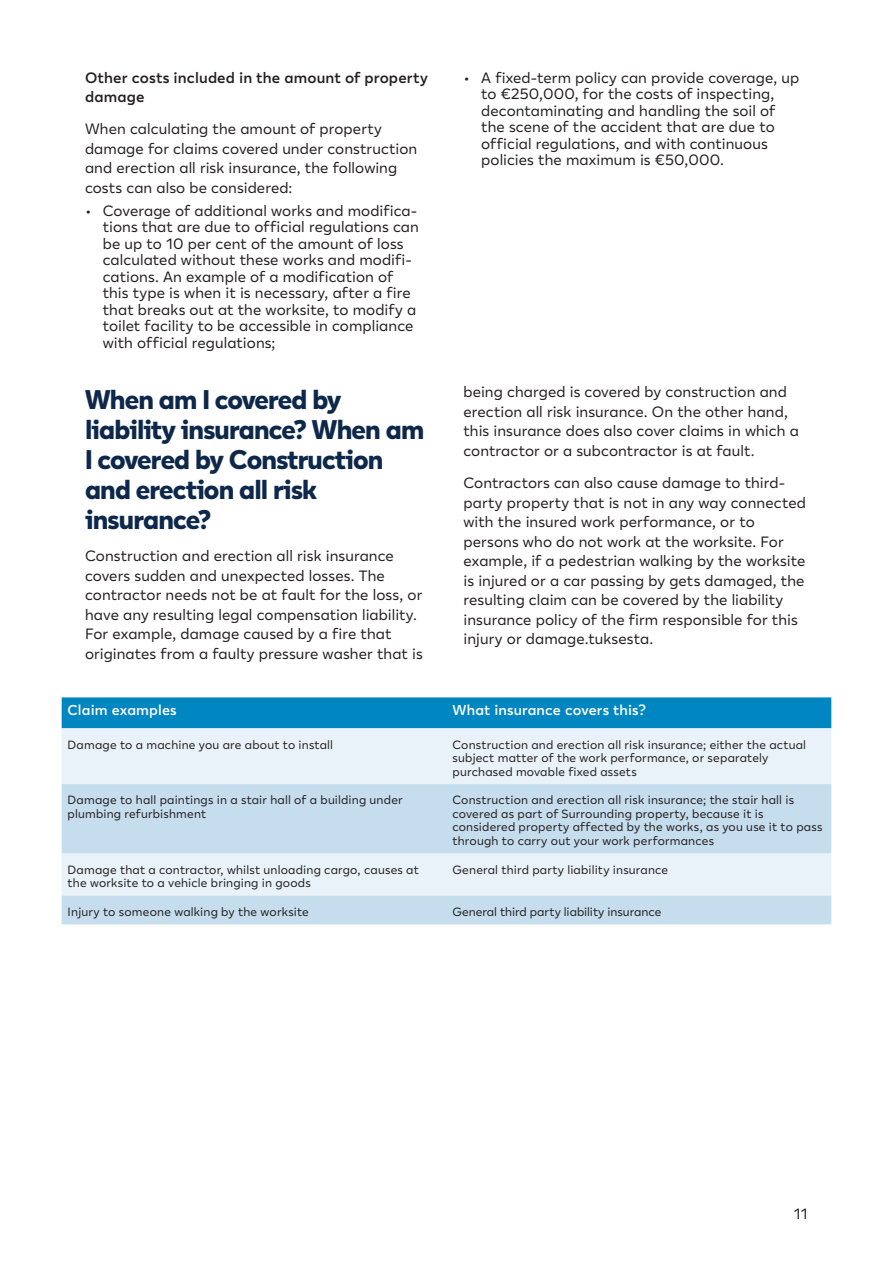
<style>
.page{position:relative;width:893px;height:1263px;background:#fff}
.page>*{position:absolute;margin:0;border:0;box-sizing:border-box;transform-origin:0 0}
.H2_Otsikot{font:800 27px/30px "Lahi Tapiola Sans";letter-spacing:-.03em;color:#0d284b}
.Leipis{font:15px/19.5px "Lahi Tapiola Sans";letter-spacing:.005em;color:#231f20}
.H4_Alaotsikko{font:600 15px/19.5px "Lahi Tapiola Sans";letter-spacing:.01em;color:#231f20}
.LAATIKKO_Otsikko{font:600 14.25px "Lahi Tapiola Sans";letter-spacing:.01em;color:#fff}
.LAATIKKO_Leipis{font:12px/13.5px "Lahi Tapiola Sans";letter-spacing:.015em;color:#231f20}
</style>
<div class="page">
<div style="left:62px;top:697px;width:769px;height:31px;background:#0086c0"></div>
<div style="left:62px;top:728px;width:769px;height:56px;background:#e9f2f9"></div>
<svg style="left:62px;top:784px;width:769px;height:140px;background:#d0e3f1"></svg>
<h4 class="H4_Alaotsikko" style="left:85px;top:67px;width:344px">Other costs included in the amount of property damage</h4>
<p class="Leipis" style="left:85px;top:119px;width:334px">When calculating the amount of property damage for claims covered under construction and erection all risk insurance, the following costs can also be considered:</p>
<p class="Leipis" style="left:103px;top:201px;width:318px;line-height:16.5px;text-indent:-18px">• Coverage of additional works and modifica&shy;tions that are due to official regulations can be up to 10 per cent of the amount of loss calculated without these works and modifi&shy;cations. An example of a modification of this type is when it is necessary, after a fire that breaks out at the worksite, to modify a toilet facility to be accessible in compliance with official regulations;</p>
<h2 class="H2_Otsikot" style="left:85px;top:382px;width:341px">When am I covered by liability insurance? When am<br>I covered by Construction and erection all risk insurance?</h2>
<p class="Leipis" style="left:85px;top:545px;width:339px">Construction and erection all risk insurance covers sudden and unexpected losses. The contractor needs not be at fault for the loss, or have any resulting legal compensation liability.<br>For example, damage caused by a fire that originates from a faulty pressure washer that is</p>
<p class="Leipis" style="left:481px;top:68px;width:320px;line-height:16.5px;text-indent:-18px">• A fixed-term policy can provide coverage, up to €250,000, for the costs of inspecting, decontaminating and handling the soil of the scene of the accident that are due to official regulations, and with continuous policies the maximum is €50,000.</p>
<p class="Leipis" style="left:463px;top:381px;width:337px">being charged is covered by construction and erection all risk insurance. On the other hand, this insurance does also cover claims in which a contractor or a subcontractor is at fault.</p>
<p class="Leipis" style="left:463px;top:472px;width:344px">Contractors can also cause damage to third&shy;party property that is not in any way connected with the insured work performance, or to persons who do not work at the worksite. For example, if a pedestrian walking by the worksite is injured or a car passing by gets damaged, the resulting claim can be covered by the liability insurance policy of the firm responsible for this injury or damage.tuksesta.</p>
<p class="LAATIKKO_Otsikko" style="left:68px;top:700px;width:110px">Claim examples</p>
<p class="LAATIKKO_Otsikko" style="left:452px;top:700px;width:195px">What insurance covers this?</p>
<p class="LAATIKKO_Leipis" style="left:68px;top:737px;width:267px">Damage to a machine you are about to install</p>
<p class="LAATIKKO_Leipis" style="left:452px;top:737px;width:355px">Construction and erection all risk insurance; either the actual subject matter of the work performance, or separately purchased movable fixed assets</p>
<p class="LAATIKKO_Leipis" style="left:68px;top:793px;width:337px">Damage to hall paintings in a stair hall of a building under plumbing refurbishment</p>
<p class="LAATIKKO_Leipis" style="left:452px;top:793px;width:371px">Construction and erection all risk insurance; the stair hall is covered as part of Surrounding property, because it is considered property affected by the works, as you use it to pass through to carry out your work performances</p>
<p class="LAATIKKO_Leipis" style="left:68px;top:862px;width:353px">Damage that a contractor, whilst unloading cargo, causes at the worksite to a vehicle bringing in goods</p>
<p class="LAATIKKO_Leipis" style="left:452px;top:862px;width:217px">General third party liability insurance</p>
<p class="LAATIKKO_Leipis" style="left:68px;top:904px;width:243px">Injury to someone walking by the worksite</p>
<p class="LAATIKKO_Leipis" style="left:452px;top:904px;width:210px">General third party liability insurance</p>
<p class="Leipis" style="left:794px;top:1203px;width:16px">11</p>
</div>
